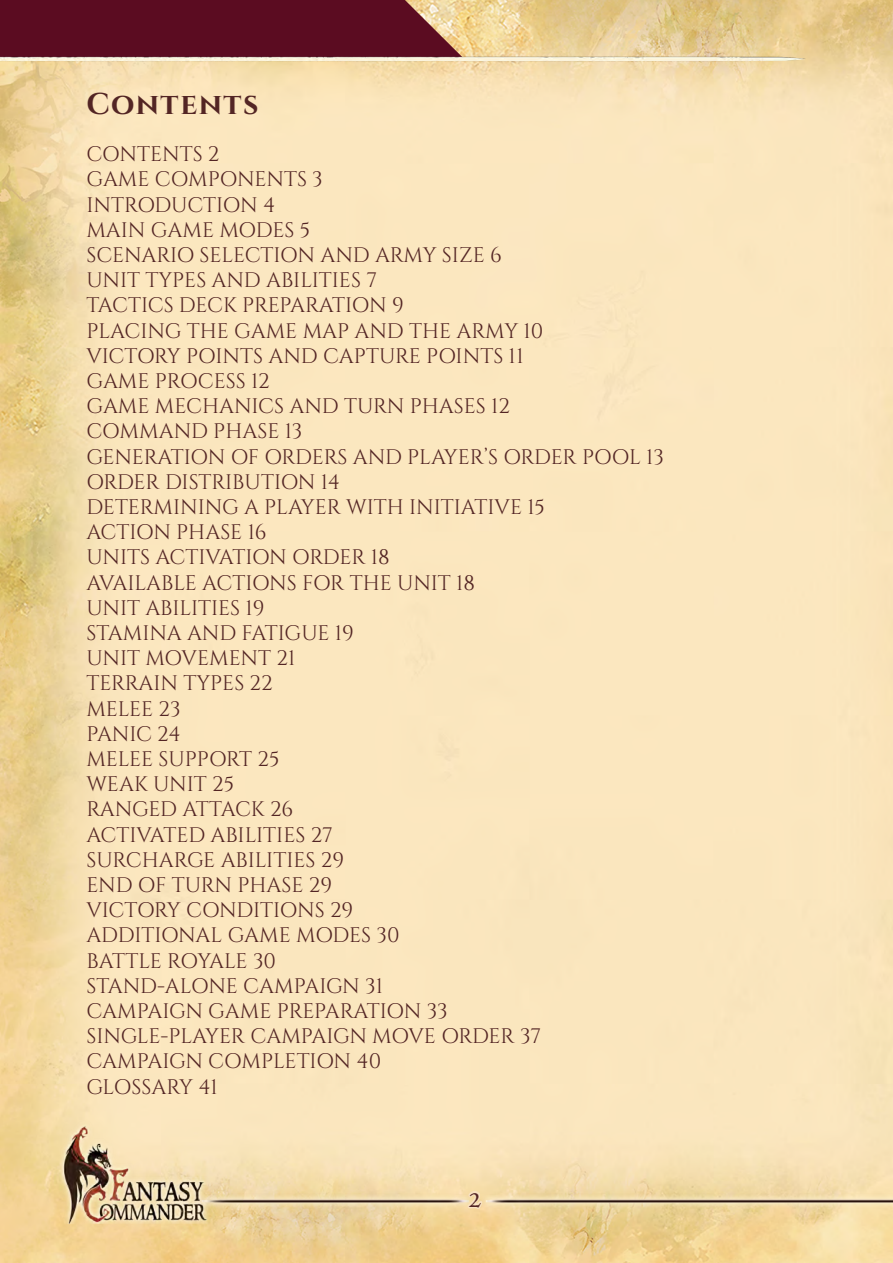
<style>
.page{position:relative;width:893px;height:1263px;background:#fff}
.page>*{position:absolute;margin:0;border:0;box-sizing:border-box;transform-origin:0 0}
.t1{font:700 30px "Cinzel";letter-spacing:.05em;color:#532524}
.t2{font:500 27px "Ringbear";color:#532524}
.t3{font:21px/25.2px "Cinzel";color:#532524}
</style>
<div class="page">
<img style="left:0;top:0;width:893px;height:1263px">
<img style="left:60px;top:1120px;width:833px;height:103px">
<svg style="left:0;top:0;width:463px;height:45px;background:#661b2b"></svg>
<img style="left:0;top:45px;width:893px;height:29px">
<svg style="left:466px;top:1179px;width:18px;height:45px"></svg>
<h1 class="t1" style="left:86px;top:86px;width:174px">Contents</h1>
<p class="t3" style="left:86px;top:141px;width:579px">CONTENTS 2<br>GAME COMPONENTS 3<br>INTRODUCTION 4<br>MAIN GAME MODES 5<br>SCENARIO SELECTION AND ARMY SIZE 6<br>UNIT TYPES AND ABILITIES 7<br>TACTICS DECK PREPARATION 9<br>PLACING THE GAME MAP AND THE ARMY 10<br>VICTORY POINTS AND CAPTURE POINTS 11<br>GAME PROCESS 12<br>GAME MECHANICS AND TURN PHASES 12<br>COMMAND PHASE 13<br>GENERATION OF ORDERS AND PLAYER’S ORDER POOL 13<br>ORDER DISTRIBUTION 14<br>DETERMINING A PLAYER WITH INITIATIVE 15<br>ACTION PHASE 16<br>UNITS ACTIVATION ORDER 18<br>AVAILABLE ACTIONS FOR THE UNIT 18<br>UNIT ABILITIES 19<br>STAMINA AND FATIGUE 19<br>UNIT MOVEMENT 21<br>TERRAIN TYPES 22<br>MELEE 23<br>PANIC 24<br>MELEE SUPPORT 25<br>WEAK UNIT 25<br>RANGED ATTACK 26<br>ACTIVATED ABILITIES 27<br>SURCHARGE ABILITIES 29<br>END OF TURN PHASE 29<br>VICTORY CONDITIONS 29<br>ADDITIONAL GAME MODES 30<br>BATTLE ROYALE 30<br>STAND-ALONE CAMPAIGN 31<br>CAMPAIGN GAME PREPARATION 33<br>SINGLE-PLAYER CAMPAIGN MOVE ORDER 37<br>CAMPAIGN COMPLETION 40<br>GLOSSARY 41</p>
<p class="t2" style="left:468px;top:1181px;width:15px">2</p>
</div>
